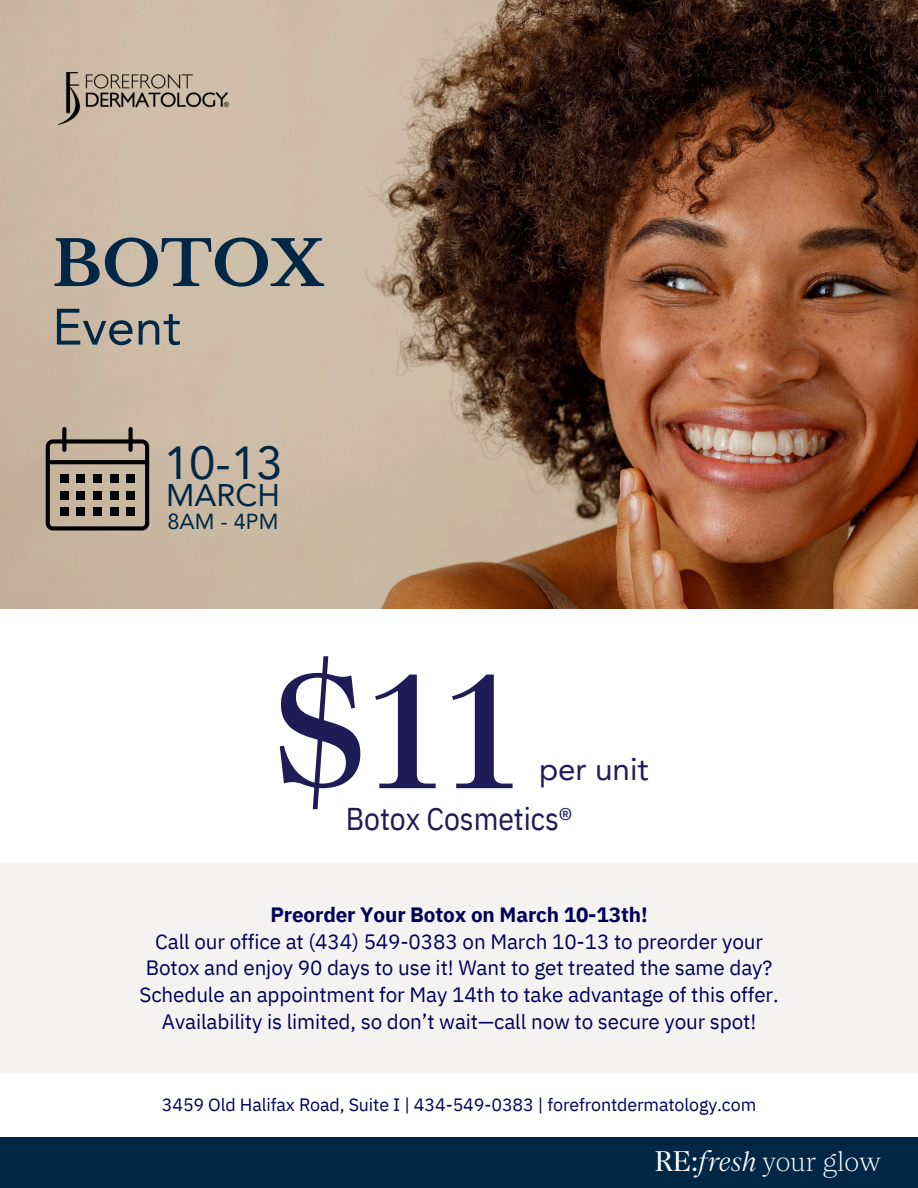
<style>
.page{position:relative;width:918px;height:1188px;background:#fff}
.page>*{position:absolute;margin:0;border:0;box-sizing:border-box;transform-origin:0 0}
.t1{font:600 164.7px "Nantes";color:#1e1b57}
.t2{font:700 62.25px "Libre Baskerville";color:#002746}
.t3{font:50.55px "Avenir LT Pro";color:#002746}
.t4{font:46.2px "Avenir LT Pro";color:#002746}
.t5{font:31.5px "IBM Plex Sans Cond";letter-spacing:-.005em;color:#1e1b57}
.t6{font:31.5px "Avenir LT Pro";letter-spacing:-.005em;color:#1e1b57}
.t7{font:31.2px "Avenir LT Pro";color:#002746}
.t8{font:300 28.35px "Nantes";color:#fff}
.t9{font:21.75px "Avenir LT Pro";color:#002746}
.t10{font:20.7px/26.7px "IBM Plex Sans";letter-spacing:-.005em;color:#00005b;text-align:center}
.t11{font:700 20.7px "IBM Plex Sans";letter-spacing:-.005em;color:#00005b}
.t12{font:17.85px "IBM Plex Sans";letter-spacing:-.005em;color:#00005b}
.s1{font-weight:400}
.s2{font-weight:400;font-style:italic}
</style>
<div class="page">
<img style="left:0;top:0;width:918px;height:608px">
<div style="left:0;top:1137px;width:918px;height:51px;background:#002746"></div>
<img style="left:59px;top:73px;width:169px;height:52px">
<div style="left:0;top:863px;width:918px;height:211px;background:#f5f3f2"></div>
<svg style="left:46px;top:427px;width:103px;height:104px;background:#998c7b"></svg>
<div style="left:60px;top:475px;width:8px;height:8px;background:#000"></div>
<div style="left:77px;top:475px;width:8px;height:8px;background:#000"></div>
<div style="left:93px;top:475px;width:9px;height:8px;background:#000"></div>
<div style="left:110px;top:475px;width:8px;height:8px;background:#000"></div>
<div style="left:126px;top:475px;width:9px;height:8px;background:#000"></div>
<div style="left:60px;top:491px;width:8px;height:8px;background:#000"></div>
<div style="left:77px;top:491px;width:8px;height:8px;background:#000"></div>
<div style="left:93px;top:491px;width:9px;height:8px;background:#000"></div>
<div style="left:110px;top:491px;width:8px;height:8px;background:#000"></div>
<div style="left:126px;top:491px;width:9px;height:8px;background:#000"></div>
<div style="left:60px;top:508px;width:8px;height:8px;background:#000"></div>
<div style="left:77px;top:508px;width:8px;height:8px;background:#000"></div>
<div style="left:93px;top:508px;width:9px;height:8px;background:#000"></div>
<div style="left:110px;top:508px;width:8px;height:8px;background:#000"></div>
<div style="left:126px;top:508px;width:9px;height:8px;background:#000"></div>
<p class="t2" style="left:52px;top:226px;width:273px">BOTOX</p>
<h4 class="t3" style="left:52px;top:306px;width:130px">Event</h4>
<p class="t4" style="left:164px;top:444px;width:120px">10-13</p>
<h6 class="t7" style="left:166px;top:483px;width:115px">MARCH</h6>
<p class="t9" style="left:168px;top:513px;width:112px">8AM - 4PM</p>
<p class="t1" style="left:277px;top:631px;width:241px">$11</p>
<h5 class="t5" style="left:346px;top:798px;width:228px">Botox Cosmetics®</h5>
<h2 class="t6" style="left:539px;top:756px;width:111px">per unit</h2>
<h3 class="t11" style="left:270px;top:901px;width:379px">Preorder Your Botox on March 10-13th!</h3>
<h1 class="t10" style="left:139px;top:928px;width:641px">Call our office at (434) 549-0383 on March 10-13 to preorder your Botox and enjoy 90 days to use it! Want to get treated the same day?<br>Schedule an appointment for May 14th to take advantage of this offer.<br>Availability is limited, so don’t wait—call now to secure your spot!</h1>
<h6 class="t12" style="left:162px;top:1092px;width:596px">3459 Old Halifax Road, Suite I | 434-549-0383 | forefrontdermatology.com</h6>
<p class="t8" style="left:655px;top:1144px;width:227px"><span class="s1">RE:</span><span class="s2">fresh</span> your glow</p>
</div>
